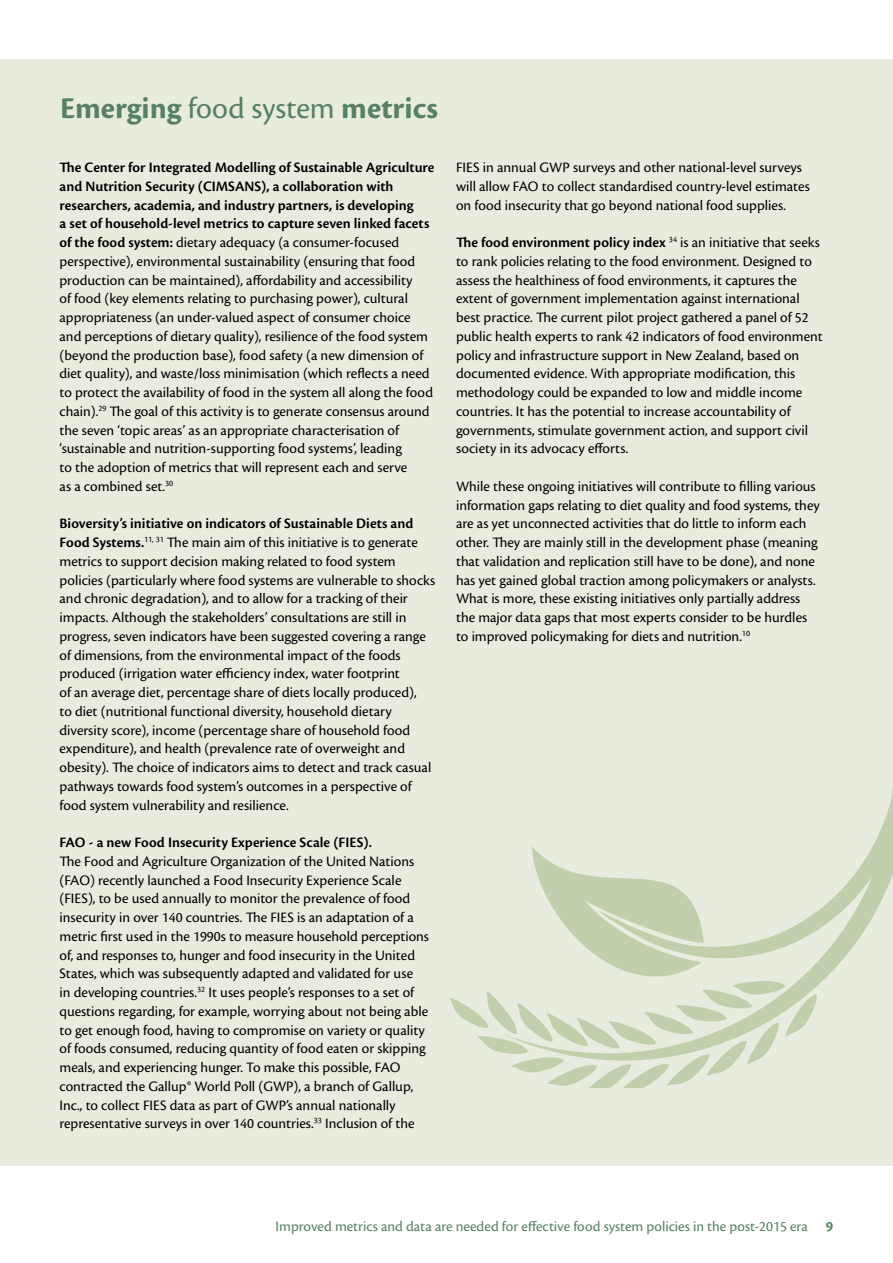
<style>
.page{position:relative;width:893px;height:1263px;background:#fff}
.page>*{position:absolute;margin:0;border:0;box-sizing:border-box;transform-origin:0 0}
.t1{font:700 31.5px "Cronos Pro";letter-spacing:.005em;color:#578065}
.t2{font:15px/18.8px "Cronos Pro";color:#000}
.t3{font:15px "Cronos Pro";color:#578065}
.t4{font:600 15px "Cronos Pro";letter-spacing:.005em;color:#000}
.s1{font-weight:400}
.s2{font-weight:600}
.s3{font-weight:700}
</style>
<div class="page">
<img style="left:0;top:622px;width:1px;height:544px">
<div style="left:1px;top:60px;width:892px;height:1106px;background:#e7ecdf"></div>
<svg style="left:450px;top:847px;width:367px;height:240px"></svg>
<svg style="left:598px;top:787px;width:295px;height:172px"></svg>
<h1 class="t1" style="left:60px;top:90px;width:379px">Emerging <span class="s1">food system</span> metrics</h1>
<p class="t2" style="left:60px;top:158px;width:377px"><span class="s2">The Center for Integrated Modelling of Sustainable Agriculture and Nutrition Security (CIMSANS), a collaboration with researchers, academia, and industry partners, is developing<br>a set of household-level metrics to capture seven linked facets of the food system:</span> dietary adequacy (a consumer-focused perspective), environmental sustainability (ensuring that food production can be maintained), affordability and accessibility<br>of food (key elements relating to purchasing power), cultural appropriateness (an under-valued aspect of consumer choice and perceptions of dietary quality), resilience of the food system (beyond the production base), food safety (a new dimension of diet quality), and waste/loss minimisation (which reflects a need to protect the availability of food in the system all along the food chain).<sup>29</sup> The goal of this activity is to generate consensus around the seven ‘topic areas’ as an appropriate characterisation of ‘sustainable and nutrition-supporting food systems’, leading<br>to the adoption of metrics that will represent each and serve<br>as a combined set.<sup>30</sup></p>
<p class="t2" style="left:60px;top:514px;width:377px"><span class="s2">Bioversity’s initiative on indicators of Sustainable Diets and Food Systems.</span><sup>11,</sup> <sup>31</sup> The main aim of this initiative is to generate metrics to support decision making related to food system policies (particularly where food systems are vulnerable to shocks and chronic degradation), and to allow for a tracking of their impacts. Although the stakeholders’ consultations are still in progress, seven indicators have been suggested covering a range of dimensions, from the environmental impact of the foods produced (irrigation water efficiency index, water footprint<br>of an average diet, percentage share of diets locally produced),<br>to diet (nutritional functional diversity, household dietary diversity score), income (percentage share of household food expenditure), and health (prevalence rate of overweight and obesity). The choice of indicators aims to detect and track casual pathways towards food system’s outcomes in a perspective of food system vulnerability and resilience.</p>
<p class="t4" style="left:60px;top:834px;width:314px">FAO - a new Food Insecurity Experience Scale (FIES).</p>
<p class="t2" style="left:60px;top:852px;width:371px">The Food and Agriculture Organization of the United Nations (FAO) recently launched a Food Insecurity Experience Scale (FIES), to be used annually to monitor the prevalence of food insecurity in over 140 countries. The FIES is an adaptation of a metric first used in the 1990s to measure household perceptions of, and responses to, hunger and food insecurity in the United States, which was subsequently adapted and validated for use<br>in developing countries.<sup>32</sup> It uses people’s responses to a set of questions regarding, for example, worrying about not being able to get enough food, having to compromise on variety or quality of foods consumed, reducing quantity of food eaten or skipping meals, and experiencing hunger. To make this possible, FAO contracted the Gallup® World Poll (GWP), a branch of Gallup, Inc., to collect FIES data as part of GWP’s annual nationally representative surveys in over 140 countries.<sup>33</sup> Inclusion of the</p>
<p class="t2" style="left:456px;top:158px;width:355px">FIES in annual GWP surveys and other national-level surveys will allow FAO to collect standardised country-level estimates on food insecurity that go beyond national food supplies.</p>
<p class="t2" style="left:456px;top:233px;width:368px"><span class="s2">The food environment policy index</span> <sup>34</sup> is an initiative that seeks to rank policies relating to the food environment. Designed to assess the healthiness of food environments, it captures the extent of government implementation against international best practice. The current pilot project gathered a panel of 52 public health experts to rank 42 indicators of food environment policy and infrastructure support in New Zealand, based on documented evidence. With appropriate modification, this methodology could be expanded to low and middle income countries. It has the potential to increase accountability of governments, stimulate government action, and support civil society in its advocacy efforts.</p>
<p class="t2" style="left:456px;top:477px;width:365px">While these ongoing initiatives will contribute to filling various information gaps relating to diet quality and food systems, they are as yet unconnected activities that do little to inform each other. They are mainly still in the development phase (meaning that validation and replication still have to be done), and none has yet gained global traction among policymakers or analysts.<br>What is more, these existing initiatives only partially address the major data gaps that most experts consider to be hurdles to improved policymaking for diets and nutrition.<sup>10</sup></p>
<p class="t3" style="left:276px;top:1217px;width:559px">Improved metrics and data are needed for effective food system policies in the post-2015 era <span class="s3">9</span></p>
</div>
